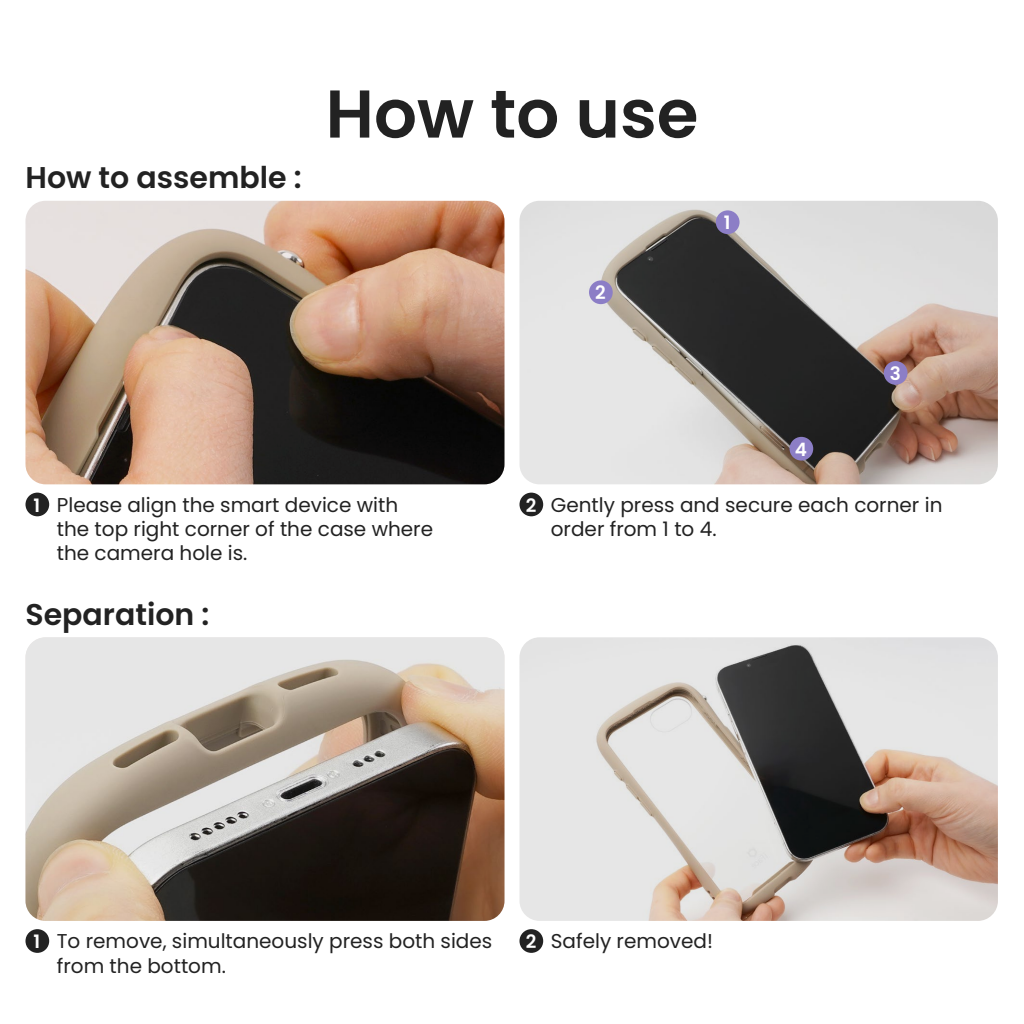
<style>
.page{position:relative;width:1024px;height:1024px;background:#fff}
.page>*{position:absolute;margin:0;border:0;box-sizing:border-box;transform-origin:0 0}
.t1{font:600 67.5px "Poppins";color:#222}
.t2{font:600 30px "Poppins";color:#222}
.t3{font:20px/24.4px "Poppins";color:#222}
.t4{font:600 18.5px "Poppins";color:#fff}
.s1{font-weight:600;font-size:18.5px;color:#fff}
</style>
<div class="page">
<img style="left:26px;top:201px;width:478px;height:283px">
<img style="left:520px;top:201px;width:478px;height:283px">
<div style="left:519px;top:493px;width:24px;height:23px;background:#222;border-radius:50%"></div>
<div style="left:716px;top:210px;width:24px;height:24px;background:#8c7ec6;border-radius:50%"></div>
<div style="left:589px;top:280px;width:24px;height:24px;background:#8c7ec6;border-radius:50%"></div>
<div style="left:790px;top:437px;width:23px;height:24px;background:#8c7ec6;border-radius:50%"></div>
<div style="left:884px;top:361px;width:24px;height:24px;background:#8c7ec6;border-radius:50%"></div>
<img style="left:26px;top:637px;width:478px;height:284px">
<div style="left:519px;top:929px;width:24px;height:24px;background:#222;border-radius:50%"></div>
<div style="left:25px;top:493px;width:24px;height:23px;background:#222;border-radius:50%"></div>
<div style="left:25px;top:929px;width:24px;height:24px;background:#222;border-radius:50%"></div>
<img style="left:520px;top:637px;width:478px;height:284px">
<h2 class="t2" style="left:26px;top:160px;width:278px">How to assemble :</h2>
<h1 class="t1" style="left:326px;top:75px;width:374px">How to use</h1>
<p class="t4" style="left:595px;top:282px;width:12px">2</p>
<p class="t4" style="left:724px;top:212px;width:8px">1</p>
<p class="t4" style="left:795px;top:439px;width:14px">4</p>
<p class="t4" style="left:890px;top:363px;width:13px">3</p>
<p class="t4" style="left:34px;top:494px;width:8px">1</p>
<p class="t3" style="left:57px;top:492px;width:378px">Please align the smart device with the top right corner of the case where the camera hole is.</p>
<p class="t4" style="left:526px;top:494px;width:12px">2</p>
<p class="t3" style="left:551px;top:492px;width:393px">Gently press and secure each corner in order from 1 to 4.</p>
<h2 class="t2" style="left:26px;top:597px;width:185px">Separation :</h2>
<p class="t4" style="left:34px;top:931px;width:8px">1</p>
<p class="t3" style="left:57px;top:929px;width:437px">To remove, simultaneously press both sides from the bottom.</p>
<p class="t3" style="left:526px;top:929px;width:189px"><span class="s1">2</span> Safely removed!</p>
</div>
